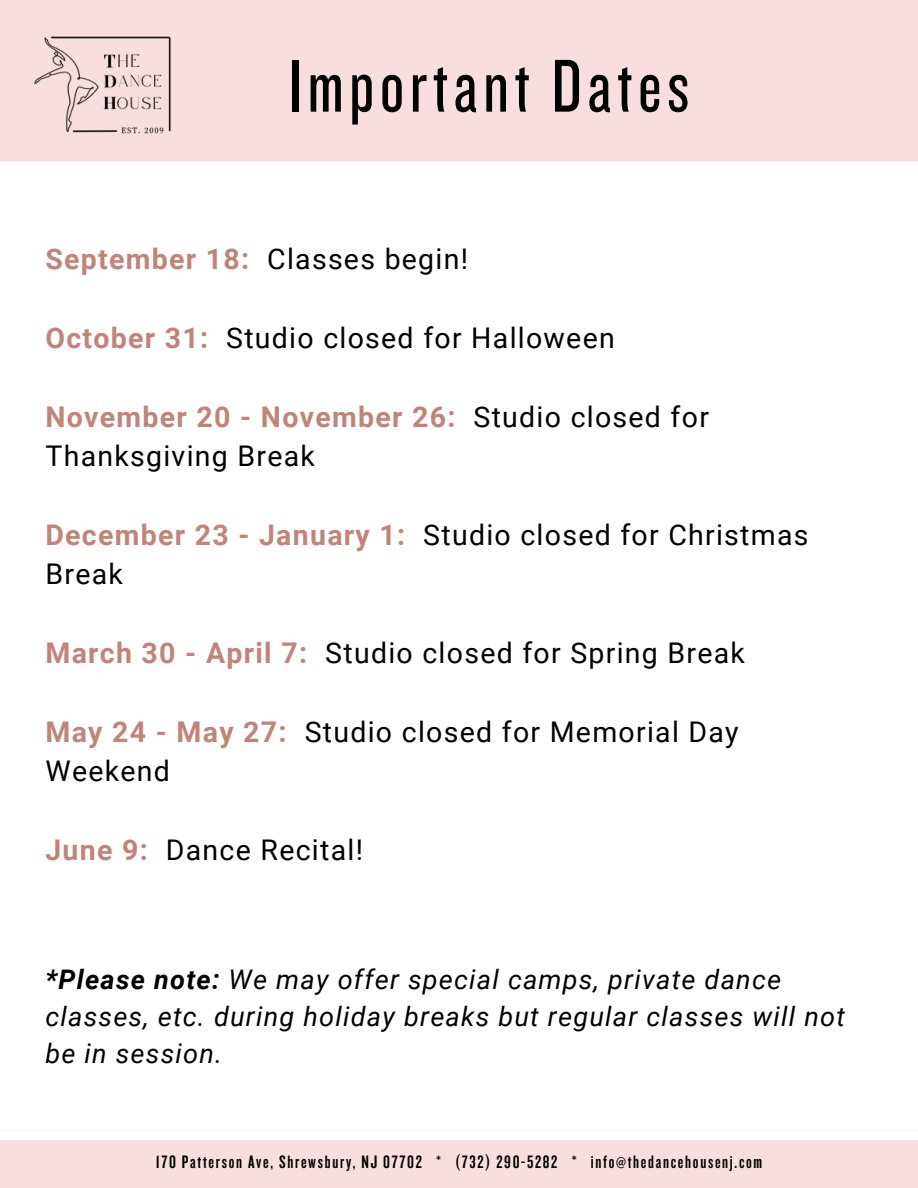
<style>
.page{position:relative;width:918px;height:1188px;background:#fff}
.page>*{position:absolute;margin:0;border:0;box-sizing:border-box;transform-origin:0 0}
.t1{font:77.7px "Knockout 28";letter-spacing:.07em;color:#000}
.t2{font:28.5px/39.3px "Roboto";letter-spacing:.045em;color:#000}
.t3{font:italic 27px/37.2px "Roboto";letter-spacing:.045em;color:#000}
.t4{font:18.75px "Knockout 48";letter-spacing:.09em;color:#000}
.s1{font-weight:700;color:#c18477}
.s2{font-weight:700}
</style>
<div class="page">
<div style="left:0;top:1140px;width:918px;height:48px;background:#f8dede"></div>
<div style="left:0;top:0;width:918px;height:162px;background:#f8dede"></div>
<img style="left:23px;top:7px;width:156px;height:155px">
<p class="t1" style="left:289px;top:37px;width:402px">Important Dates</p>
<p class="t2" style="left:45px;top:240px;width:424px"><span class="s1">September 18:</span> Classes begin!</p>
<p class="t2" style="left:45px;top:319px;width:571px"><span class="s1">October 31:</span> Studio closed for Halloween</p>
<p class="t2" style="left:45px;top:397px;width:665px"><span class="s1">November 20 - November 26:</span> Studio closed for<br>Thanksgiving Break</p>
<p class="t2" style="left:45px;top:515px;width:765px"><span class="s1">December 23 - January 1:</span> Studio closed for Christmas<br>Break</p>
<p class="t2" style="left:45px;top:634px;width:701px"><span class="s1">March 30 - April 7:</span> Studio closed for Spring Break</p>
<p class="t2" style="left:45px;top:712px;width:695px"><span class="s1">May 24 - May 27:</span> Studio closed for Memorial Day<br>Weekend</p>
<p class="t2" style="left:45px;top:830px;width:319px"><span class="s1">June 9:</span> Dance Recital!</p>
<p class="t3" style="left:45px;top:961px;width:801px"><span class="s2">*Please note:</span> We may offer special camps, private dance classes, etc. during holiday breaks but regular classes will not be in session.</p>
<p class="t4" style="left:156px;top:1150px;width:608px">170 Patterson Ave, Shrewsbury, NJ 07702 * (732) 290-5282 * info@thedancehousenj.com</p>
</div>
